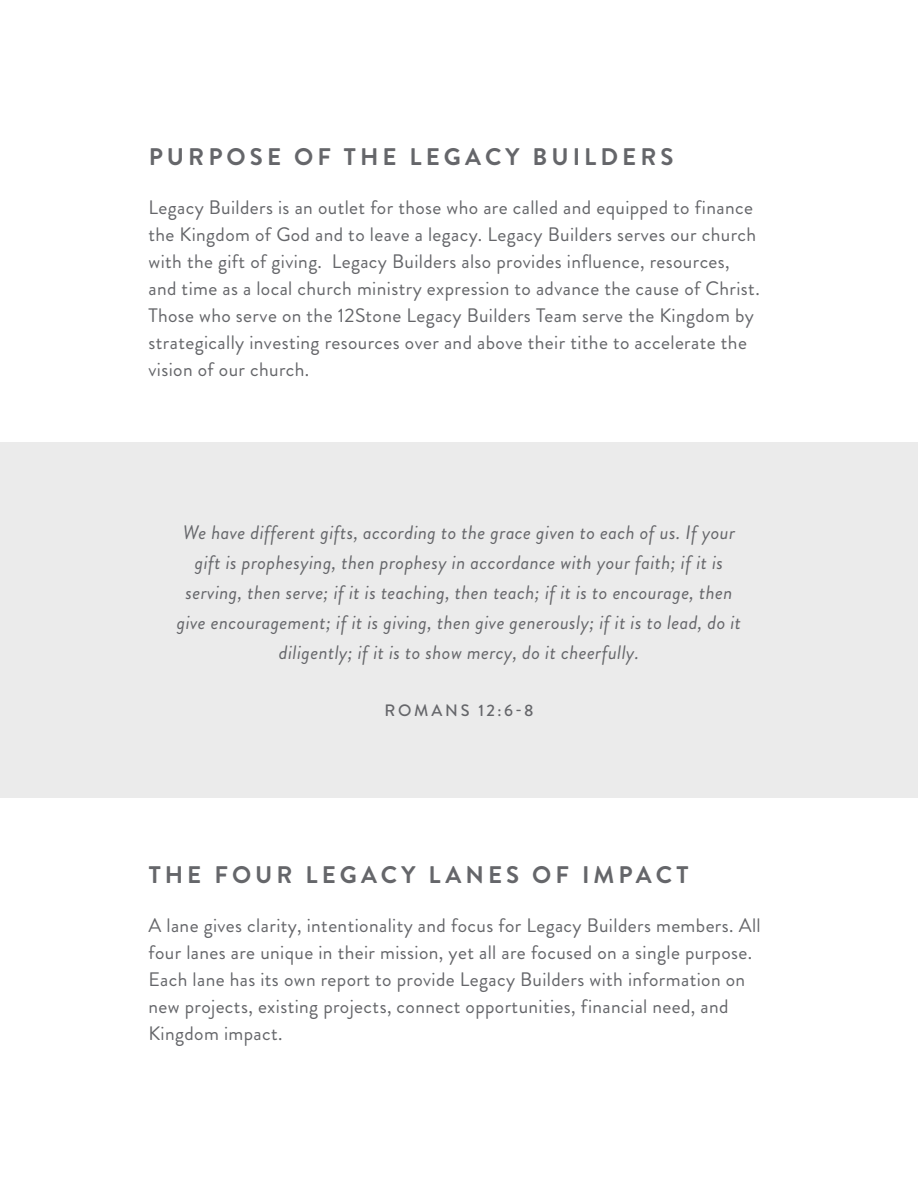
<style>
.page{position:relative;width:918px;height:1188px;background:#fff}
.page>*{position:absolute;margin:0;border:0;box-sizing:border-box;transform-origin:0 0}
.Paragraph{font:700 24px "Brandon Grotesque";letter-spacing:.17em;color:#65666a}
.Paragraph-2{font:19.5px/27px "Brandon Grotesque";letter-spacing:.02em;color:#65666a}
.Paragraph-3{font:italic 19.5px/30px "Brandon Grotesque";letter-spacing:.02em;color:#65666a;text-align:center}
.Paragraph-4{font:500 16.5px "Brandon Grotesque";letter-spacing:.17em;color:#65666a}
</style>
<div class="page">
<div style="left:0;top:443px;width:918px;height:355px;background:#ebebeb"></div>
<p class="Paragraph" style="left:149px;top:140px;width:526px">PURPOSE OF THE LEGACY BUILDERS</p>
<p class="Paragraph-2" style="left:148px;top:194px;width:613px">Legacy Builders is an outlet for those who are called and equipped to finance the Kingdom of God and to leave a legacy. Legacy Builders serves our church with the gift of giving. Legacy Builders also provides influence, resources, and time as a local church ministry expression to advance the cause of Christ.<br>Those who serve on the 12Stone Legacy Builders Team serve the Kingdom by strategically investing resources over and above their tithe to accelerate the vision of our church.</p>
<p class="Paragraph-3" style="left:177px;top:517px;width:566px">We have different gifts, according to the grace given to each of us. If your gift is prophesying, then prophesy in accordance with your faith; if it is serving, then serve; if it is teaching, then teach; if it is to encourage, then give encouragement; if it is giving, then give generously; if it is to lead, do it diligently; if it is to show mercy, do it cheerfully.</p>
<p class="Paragraph-4" style="left:384px;top:699px;width:151px">ROMANS 12:6-8</p>
<p class="Paragraph" style="left:149px;top:858px;width:541px">THE FOUR LEGACY LANES OF IMPACT</p>
<p class="Paragraph-2" style="left:148px;top:912px;width:614px">A lane gives clarity, intentionality and focus for Legacy Builders members. All four lanes are unique in their mission, yet all are focused on a single purpose.<br>Each lane has its own report to provide Legacy Builders with information on new projects, existing projects, connect opportunities, financial need, and Kingdom impact.</p>
</div>
